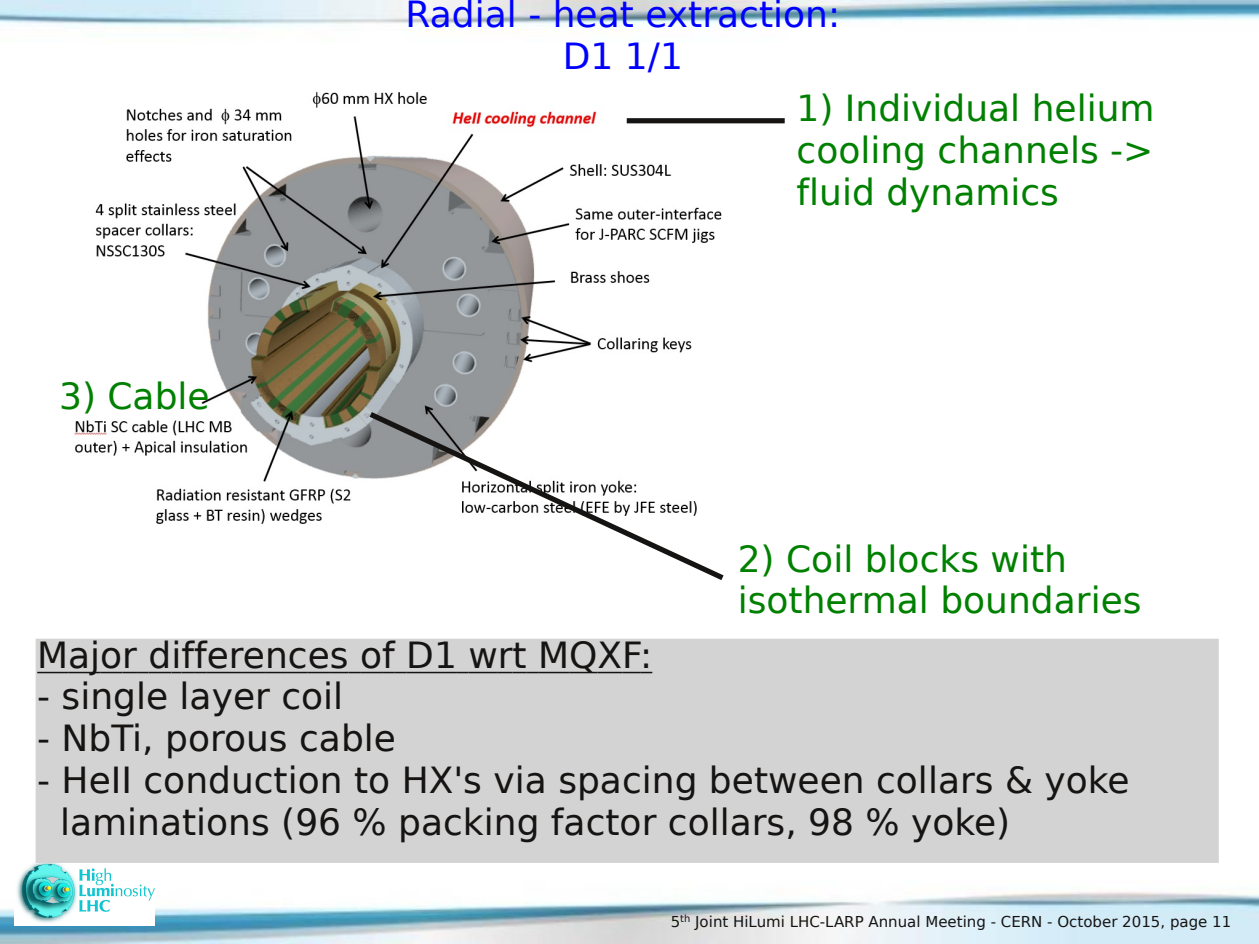
<style>
.page{position:relative;width:1259px;height:944px;background:#fff}
.page>*{position:absolute;margin:0;border:0;box-sizing:border-box;transform-origin:0 0}
.t1{font:36px/41.8px "Bitstream Vera Sans";color:#161413}
.t2{font:36px/41.8px "Bitstream Vera Sans";color:#008000;text-align:justify}
.t3{font:36px/41.8px "Bitstream Vera Sans";color:#00f;text-align:center}
.t4{font:15px "Bitstream Vera Sans";color:#161413}
</style>
<div class="page">
<img style="left:0;top:0;width:1259px;height:944px">
<img style="left:14px;top:858px;width:140px;height:68px">
<img style="left:73px;top:83px;width:655px;height:446px">
<div style="left:627px;top:118px;width:157px;height:5px;background:#161413"></div>
<svg style="left:364px;top:407px;width:365px;height:178px"></svg>
<div style="left:36px;top:639px;width:1182px;height:223px;background:#d3d3d3"></div>
<hr style="left:37px;top:672px;width:31px;height:1px;background:#161413">
<svg style="left:68px;top:672px;width:400px;height:1px"></svg>
<hr style="left:468px;top:672px;width:30px;height:1px;background:#161413">
<svg style="left:498px;top:672px;width:40px;height:1px"></svg>
<hr style="left:538px;top:672px;width:31px;height:1px;background:#161413">
<svg style="left:569px;top:672px;width:83px;height:1px"></svg>
<div style="left:36px;top:639px;width:1182px;height:224px;border:2px solid #d3d3d3"></div>
<p class="t3" style="left:406px;top:-7px;width:436px">Radial - heat extraction:<br>D1 1/1</p>
<p class="t2" style="left:59px;top:376px;width:152px">3) Cable</p>
<p class="t2" style="left:796px;top:87px;width:360px">1) Individual helium cooling channels -&gt; fluid dynamics</p>
<p class="t2" style="left:738px;top:538px;width:405px">2) Coil blocks with isothermal boundaries</p>
<p class="t1" style="left:37px;top:634px;width:616px">Major differences of D1 wrt MQXF:</p>
<p class="t1" style="left:37px;top:676px;width:308px">- single layer coil</p>
<p class="t1" style="left:37px;top:718px;width:360px">- NbTi, porous cable</p>
<p class="t1" style="left:60px;top:760px;width:1071px;text-indent:-23px">- HeII conduction to HX's via spacing between collars &amp; yoke laminations (96 % packing factor collars, 98 % yoke)</p>
<p class="t4" style="left:671px;top:913px;width:562px">5<sup>th</sup> Joint HiLumi LHC-LARP Annual Meeting - CERN - October 2015, page 11</p>
</div>
